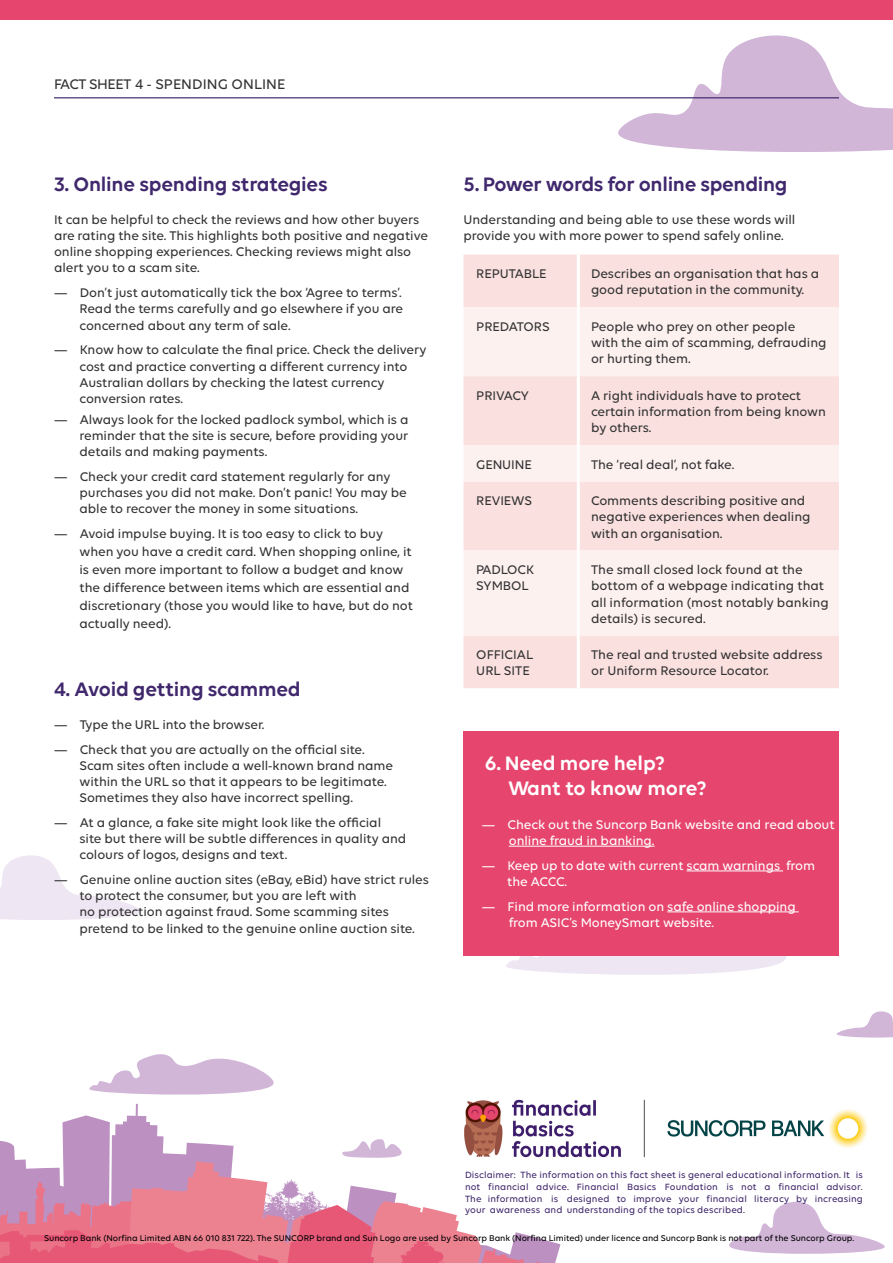
<style>
.page{position:relative;width:893px;height:1263px;background:#fff}
.page>*{position:absolute;margin:0;border:0;box-sizing:border-box;transform-origin:0 0}
.t1{font:600 21px "Volte";letter-spacing:-.01em;color:#40286d}
.t2{font:600 21px/25.2px "Volte";letter-spacing:-.005em;color:#fff}
.t3{font:500 15px "Volte";letter-spacing:.005em;color:#333}
.t4{font:500 13.5px/16.2px "Volte";letter-spacing:-.005em;color:#333}
.t5{font:500 13.5px/16.2px "Volte";letter-spacing:-.005em;color:#fff}
.t6{font:500 9.75px/11.7px "Volte";letter-spacing:.01em;color:#40286d;text-align:justify}
.t7{font:500 9px "Volte";letter-spacing:-.005em;color:#000}
</style>
<div class="page">
<svg style="left:506px;top:956px;width:280px;height:19px"></svg>
<svg style="left:836px;top:1011px;width:57px;height:27px"></svg>
<svg style="left:0;top:855px;width:141px;height:65px"></svg>
<svg style="left:89px;top:1054px;width:185px;height:41px"></svg>
<svg style="left:618px;top:35px;width:275px;height:117px"></svg>
<div style="left:0;top:0;width:893px;height:20px;background:#e6466e"></div>
<svg style="left:729px;top:1201px;width:156px;height:53px"></svg>
<svg style="left:0;top:1104px;width:402px;height:57px"></svg>
<svg style="left:0;top:1161px;width:397px;height:41px"></svg>
<svg style="left:0;top:1202px;width:561px;height:61px;background:#e7879d"></svg>
<div style="left:463px;top:255px;width:376px;height:433px;background:#fae1e0"></div>
<svg style="left:463px;top:307px;width:376px;height:328px;fill:#fdf1f0"></svg>
<hr style="left:577px;top:255px;width:3px;height:52px;background:#fff">
<hr style="left:577px;top:307px;width:3px;height:69px;background:#fff">
<hr style="left:577px;top:376px;width:3px;height:69px;background:#fff">
<hr style="left:577px;top:445px;width:3px;height:36px;background:#fff">
<hr style="left:577px;top:481px;width:3px;height:69px;background:#fff">
<hr style="left:577px;top:550px;width:3px;height:85px;background:#fff">
<hr style="left:577px;top:635px;width:3px;height:53px;background:#fff">
<hr style="left:54px;top:97px;width:785px;height:1px;background:#40286d">
<div style="left:463px;top:732px;width:376px;height:224px;background:#e6466e"></div>
<hr style="left:509px;top:846px;width:145px;height:1px;background:#fff">
<hr style="left:687px;top:870px;width:96px;height:1px;background:#fff">
<hr style="left:667px;top:911px;width:132px;height:1px;background:#fff">
<img style="left:464px;top:1099px;width:404px;height:59px">
<p class="t3" style="left:54px;top:75px;width:233px">FACT SHEET 4 - SPENDING ONLINE</p>
<h1 class="t1" style="left:54px;top:171px;width:275px">3. Online spending strategies</h1>
<p class="t4" style="left:54px;top:211px;width:375px">It can be helpful to check the reviews and how other buyers are rating the site. This highlights both positive and negative online shopping experiences. Checking reviews might also alert you to a scam site.</p>
<p class="t4" style="left:80px;top:284px;width:325px;text-align:justify;text-indent:-26px">— Don’t just automatically tick the box ‘Agree to terms’.<br>Read the terms carefully and go elsewhere if you are concerned about any term of sale.</p>
<p class="t4" style="left:80px;top:341px;width:348px;text-indent:-26px">— Know how to calculate the final price. Check the delivery cost and practice converting a different currency into Australian dollars by checking the latest currency conversion rates.</p>
<p class="t4" style="left:80px;top:411px;width:331px;text-align:justify;text-indent:-26px">— Always look for the locked padlock symbol, which is a reminder that the site is secure, before providing your details and making payments.</p>
<p class="t4" style="left:80px;top:468px;width:329px;text-indent:-26px">— Check your credit card statement regularly for any purchases you did not make. Don’t panic! You may be able to recover the money in some situations.</p>
<p class="t4" style="left:80px;top:524px;width:335px;line-height:18px;text-indent:-26px">— Avoid impulse buying. It is too easy to click to buy when you have a credit card. When shopping online, it is even more important to follow a budget and know the difference between items which are essential and discretionary (those you would like to have, but do not actually need).</p>
<h1 class="t1" style="left:54px;top:676px;width:248px">4. Avoid getting scammed</h1>
<p class="t4" style="left:54px;top:716px;width:212px">— Type the URL into the browser.</p>
<p class="t4" style="left:80px;top:741px;width:315px;text-indent:-26px">— Check that you are actually on the official site.<br>Scam sites often include a well-known brand name within the URL so that it appears to be legitimate.<br>Sometimes they also have incorrect spelling.</p>
<p class="t4" style="left:80px;top:814px;width:328px;text-indent:-26px">— At a glance, a fake site might look like the official site but there will be subtle differences in quality and colours of logos, designs and text.</p>
<p class="t4" style="left:80px;top:871px;width:351px;text-indent:-26px">— Genuine online auction sites (eBay, eBid) have strict rules to protect the consumer, but you are left with<br>no protection against fraud. Some scamming sites pretend to be linked to the genuine online auction site.</p>
<h1 class="t1" style="left:463px;top:171px;width:326px">5. Power words for online spending</h1>
<p class="t4" style="left:463px;top:211px;width:333px">Understanding and being able to use these words will provide you with more power to spend safely online.</p>
<p class="t4" style="left:476px;top:265px;width:72px">REPUTABLE</p>
<p class="t4" style="left:591px;top:265px;width:230px">Describes an organisation that has a good reputation in the community.</p>
<p class="t4" style="left:476px;top:318px;width:75px">PREDATORS</p>
<p class="t4" style="left:591px;top:318px;width:237px">People who prey on other people<br>with the aim of scamming, defrauding or hurting them.</p>
<p class="t4" style="left:476px;top:387px;width:54px">PRIVACY</p>
<p class="t4" style="left:591px;top:387px;width:236px">A right individuals have to protect certain information from being known by others.</p>
<p class="t4" style="left:476px;top:456px;width:57px">GENUINE</p>
<p class="t4" style="left:591px;top:456px;width:145px">The ‘real deal’, not fake.</p>
<p class="t4" style="left:476px;top:492px;width:57px">REVIEWS</p>
<p class="t4" style="left:591px;top:492px;width:221px">Comments describing positive and negative experiences when dealing with an organisation.</p>
<p class="t4" style="left:476px;top:561px;width:60px">PADLOCK<br>SYMBOL</p>
<p class="t4" style="left:591px;top:561px;width:239px">The small closed lock found at the bottom of a webpage indicating that all information (most notably banking details) is secured.</p>
<p class="t4" style="left:476px;top:646px;width:58px">OFFICIAL<br>URL SITE</p>
<p class="t4" style="left:591px;top:646px;width:233px">The real and trusted website address or Uniform Resource Locator.</p>
<h1 class="t2" style="left:508px;top:750px;width:201px;text-indent:-23px">6. Need more help?<br>Want to know more?</h1>
<p class="t5" style="left:509px;top:816px;width:327px;text-indent:-27px">— Check out the Suncorp Bank website and read about online fraud in banking.</p>
<p class="t5" style="left:507px;top:857px;width:309px;text-indent:-26px">— Keep up to date with current scam warnings from the ACCC.</p>
<p class="t5" style="left:509px;top:898px;width:289px;text-indent:-27px">— Find more information on safe online shopping from ASIC’s MoneySmart website.</p>
<p class="t6" style="left:465px;top:1169px;width:399px">Disclaimer: The information on this fact sheet is general educational information. It is not financial advice. Financial Basics Foundation is not a financial advisor.<br>The information is designed to improve your financial literacy by increasing your awareness and understanding of the topics described.</p>
<p class="t7" style="left:44px;top:1233px;width:812px">Suncorp Bank (Norfina Limited ABN 66 010 831 722). The SUNCORP brand and Sun Logo are used by Suncorp Bank (Norfina Limited) under licence and Suncorp Bank is not part of the Suncorp Group.</p>
</div>
